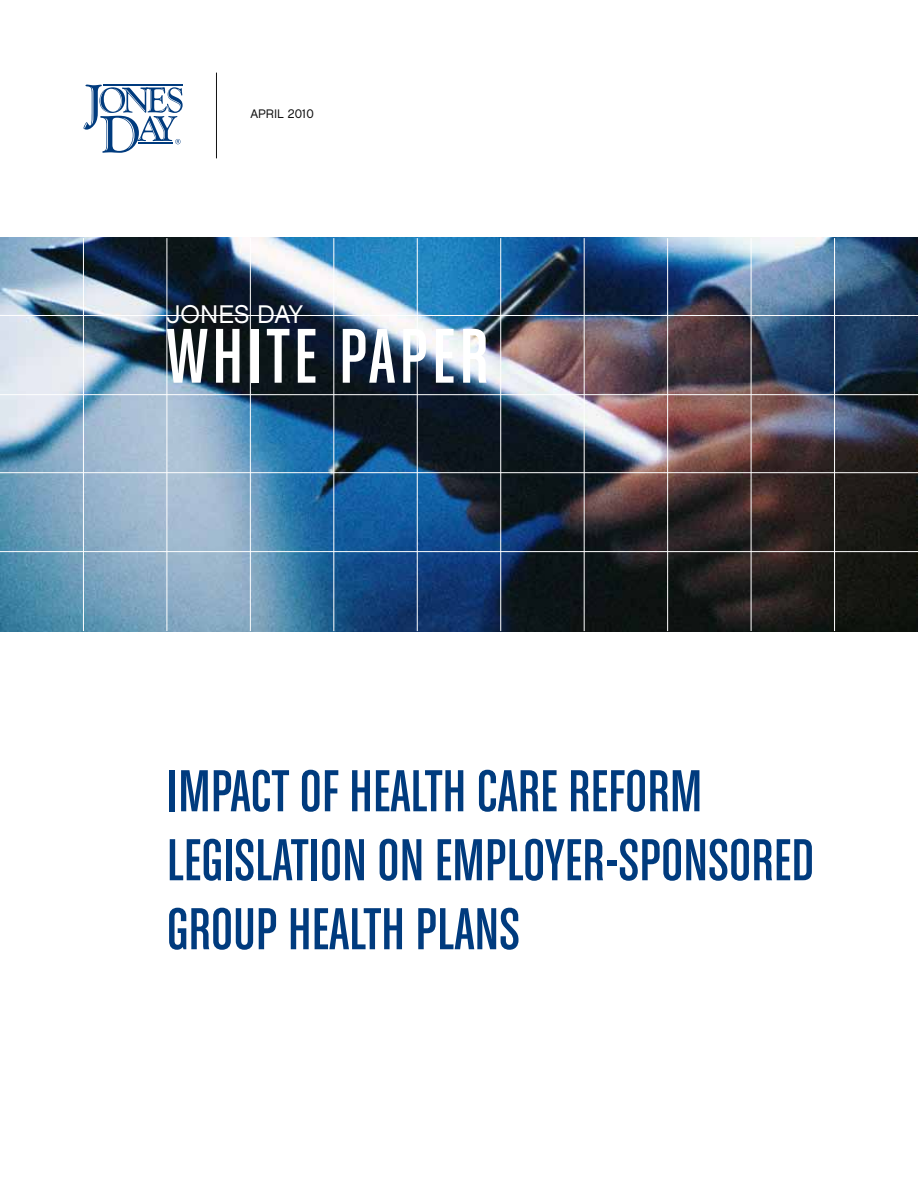
<style>
.page{position:relative;width:918px;height:1188px;background:#fff}
.page>*{position:absolute;margin:0;border:0;box-sizing:border-box;transform-origin:0 0}
.t1{font:82.5px "Chalet Comprime Cologne Sixty";letter-spacing:.055em;color:#fff}
.t2{font:63px/69px "Chalet Comprime Cologne Sixty";letter-spacing:.005em;color:#003b7e}
.t3{font:25.5px "Chalet London Nineteen Sixty";color:#fff}
.t4{font:12.3px "Chalet London Nineteen Sixty";color:#121212}
</style>
<div class="page">
<img style="left:0;top:238px;width:918px;height:393px">
<hr style="left:216px;top:73px;width:1px;height:85px;background:#121212">
<svg style="left:83px;top:85px;width:100px;height:68px"></svg>
<hr style="left:167px;top:238px;width:1px;height:393px;background:#fff">
<hr style="left:83px;top:238px;width:1px;height:393px;background:#fff">
<hr style="left:250px;top:238px;width:1px;height:393px;background:#fff">
<hr style="left:334px;top:238px;width:1px;height:393px;background:#fff">
<hr style="left:417px;top:238px;width:1px;height:393px;background:#fff">
<hr style="left:500px;top:238px;width:1px;height:393px;background:#fff">
<hr style="left:584px;top:238px;width:1px;height:393px;background:#fff">
<hr style="left:667px;top:238px;width:1px;height:393px;background:#fff">
<hr style="left:751px;top:238px;width:1px;height:393px;background:#fff">
<hr style="left:834px;top:238px;width:1px;height:393px;background:#fff">
<hr style="left:0;top:315px;width:918px;height:1px;background:#fff">
<hr style="left:0;top:394px;width:918px;height:1px;background:#fff">
<hr style="left:0;top:472px;width:918px;height:1px;background:#fff">
<hr style="left:0;top:551px;width:918px;height:1px;background:#fff">
<p class="t4" style="left:250px;top:106px;width:65px">April 2010</p>
<p class="t3" style="left:167px;top:298px;width:138px">JONES DAY</p>
<h1 class="t1" style="left:167px;top:311px;width:323px">WHITE PAPER</h1>
<p class="t2" style="left:167px;top:755px;width:649px">IMPACT OF HEALTH CARE REFORM<br>LEGISLATION ON EMPLOYER-SPONSORED<br>GROUP HEALTH PLANS</p>
</div>
